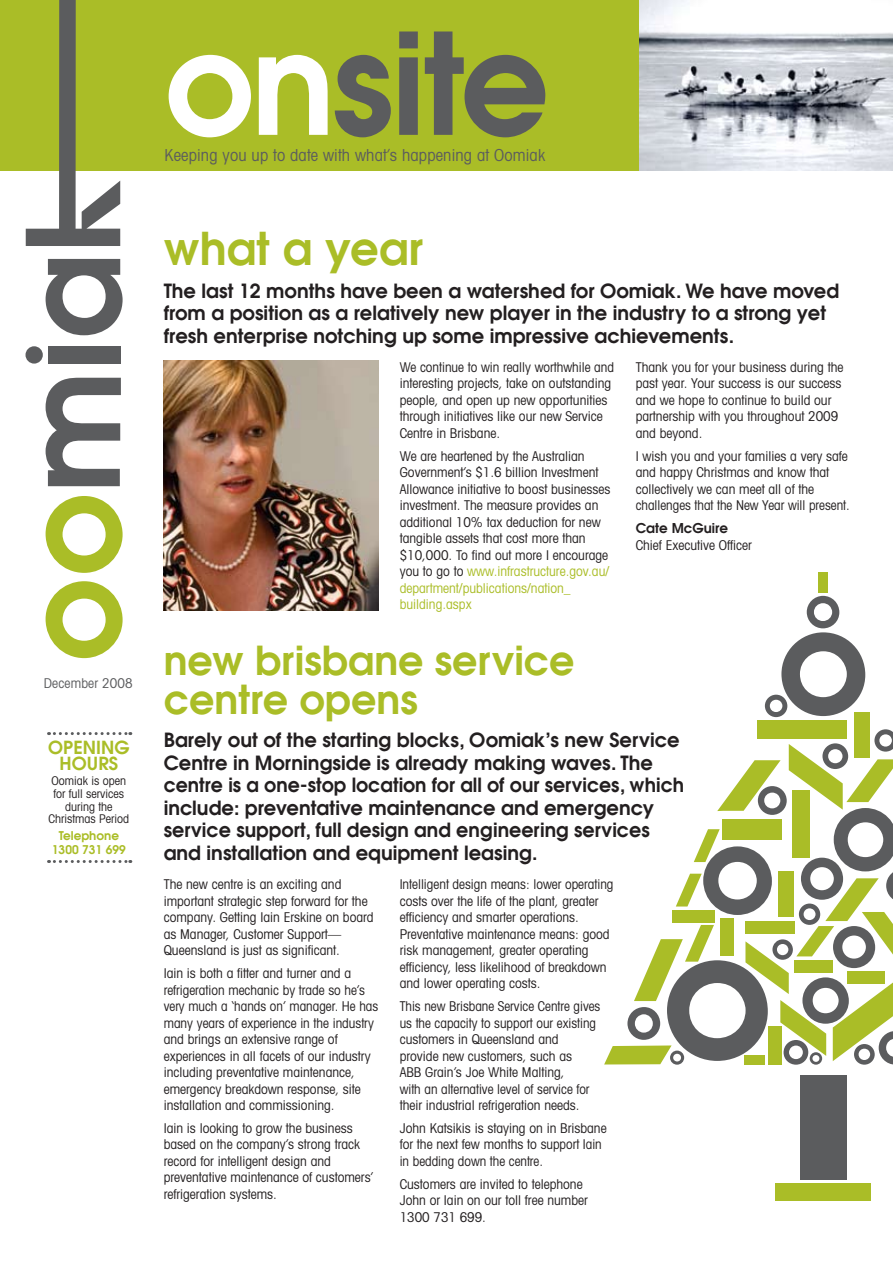
<style>
.page{position:relative;width:893px;height:1263px;background:#fff}
.page>*{position:absolute;margin:0;border:0;box-sizing:border-box;transform-origin:0 0}
.t1{font:600 139.8px "Avant Garde";color:#5b5c5e}
.t2{font:600 45px "Avant Garde";color:#aabd27}
.t3{font:600 39.75px/39px "Avant Garde";color:#aabd27}
.t4{font:600 19.5px/22.5px "Avant Garde";color:#231f20}
.t5{font:600 18px/16.5px "Avant Garde";color:#aabd27;text-align:center}
.t6{font:condensed 16.5px "Avant Garde";letter-spacing:.01em;color:#5b5c5e}
.t7{font:condensed 13.5px/16.5px "Avant Garde";color:#231f20}
.t8{font:condensed 13.5px "Avant Garde";letter-spacing:.01em;color:#5b5c5e}
.t9{font:600 13.5px "Avant Garde";color:#231f20}
.t10{font:condensed 12px/12.8px "Avant Garde";color:#231f20;text-align:center}
.t11{font:600 12px/14.2px "Avant Garde";color:#aabd27;text-align:center}
.s1{color:#fff}
.s2{color:#aabd27}
</style>
<div class="page">
<div style="left:854px;top:712px;width:16px;height:46px;background:#aabd27"></div>
<div style="left:757px;top:721px;width:90px;height:18px;background:#aabd27"></div>
<div style="left:818px;top:572px;width:9px;height:20px;background:#aabd27"></div>
<svg style="left:765px;top:596px;width:100px;height:121px"></svg>
<svg style="left:604px;top:729px;width:289px;height:336px"></svg>
<div style="left:744px;top:1055px;width:21px;height:10px;background:#aabd27"></div>
<div style="left:800px;top:1075px;width:47px;height:104px;background:#5b5c5e"></div>
<div style="left:776px;top:1183px;width:95px;height:18px;background:#aabd27"></div>
<div style="left:0;top:0;width:758px;height:170px;background:#aabd27"></div>
<img style="left:640px;top:0;width:253px;height:170px">
<svg style="left:46px;top:581px;width:77px;height:77px"></svg>
<svg style="left:46px;top:496px;width:77px;height:77px"></svg>
<svg style="left:46px;top:259px;width:77px;height:76px"></svg>
<svg style="left:46px;top:378px;width:75px;height:108px"></svg>
<svg style="left:26px;top:0;width:94px;height:246px"></svg>
<div style="left:26px;top:346px;width:17px;height:18px;background:#5b5c5e;border-radius:50%"></div>
<div style="left:48px;top:346px;width:72px;height:17px;background:#5b5c5e"></div>
<img style="left:164px;top:361px;width:214px;height:250px">
<svg style="left:49px;top:732px;width:82px;height:3px"></svg>
<svg style="left:49px;top:860px;width:82px;height:3px"></svg>
<p class="t8" style="left:44px;top:675px;width:90px">December 2008</p>
<h3 class="t5" style="left:48px;top:738px;width:80px">Opening<br>Hours</h3>
<p class="t10" style="left:49px;top:774px;width:82px">Oomiak is open for full services during the<br>Christmas Period</p>
<p class="t11" style="left:52px;top:828px;width:75px">Telephone<br>1300 731 699</p>
<h1 class="t1" style="left:164px;top:-8px;width:387px"><span class="s1">on</span>site</h1>
<p class="t6" style="left:164px;top:145px;width:382px">Keeping you up to date with what’s happening at Oomiak</p>
<h2 class="t2" style="left:164px;top:219px;width:261px">what a year</h2>
<h3 class="t4" style="left:164px;top:279px;width:677px">The last 12 months have been a watershed for Oomiak. We have moved from a position as a relatively new player in the industry to a strong yet fresh enterprise notching up some impressive achievements.</h3>
<p class="t7" style="left:400px;top:358px;width:216px">We continue to win really worthwhile and interesting projects, take on outstanding people, and open up new opportunities through initiatives like our new Service Centre in Brisbane.</p>
<p class="t7" style="left:400px;top:447px;width:212px">We are heartened by the Australian Government’s $1.6 billion Investment Allowance initiative to boost businesses investment. The measure provides an additional 10% tax deduction for new tangible assets that cost more than $10,000. To find out more I encourage you to go to <span class="s2">www.infrastructure.gov.au/ department/publications/nation_ building.aspx</span></p>
<p class="t7" style="left:636px;top:358px;width:209px">Thank you for your business during the past year. Your success is our success and we hope to continue to build our partnership with you throughout 2009 and beyond.</p>
<p class="t7" style="left:636px;top:447px;width:216px">I wish you and your families a very safe and happy Christmas and know that collectively we can meet all of the challenges that the New Year will present.</p>
<p class="t9" style="left:636px;top:519px;width:94px">Cate McGuire</p>
<p class="t7" style="left:636px;top:536px;width:118px">Chief Executive Officer</p>
<h3 class="t3" style="left:164px;top:640px;width:413px">new brisbane service centre opens</h3>
<p class="t4" style="left:164px;top:728px;width:522px">Barely out of the starting blocks, Oomiak’s new Service Centre in Morningside is already making waves. The centre is a one-stop location for all of our services, which include: preventative maintenance and emergency service support, full design and engineering services and installation and equipment leasing.</p>
<p class="t7" style="left:164px;top:876px;width:211px">The new centre is an exciting and important strategic step forward for the company. Getting Iain Erskine on board as Manager, Customer Support— Queensland is just as significant.</p>
<p class="t7" style="left:164px;top:964px;width:216px">Iain is both a fitter and turner and a refrigeration mechanic by trade so he’s very much a ‘hands on’ manager. He has many years of experience in the industry and brings an extensive range of experiences in all facets of our industry including preventative maintenance, emergency breakdown response, site installation and commissioning.</p>
<p class="t7" style="left:164px;top:1119px;width:211px">Iain is looking to grow the business based on the company’s strong track record for intelligent design and preventative maintenance of customers’ refrigeration systems.</p>
<p class="t7" style="left:400px;top:876px;width:215px">Intelligent design means: lower operating costs over the life of the plant, greater efficiency and smarter operations.<br>Preventative maintenance means: good risk management, greater operating efficiency, less likelihood of breakdown and lower operating costs.</p>
<p class="t7" style="left:400px;top:997px;width:202px">This new Brisbane Service Centre gives us the capacity to support our existing customers in Queensland and provide new customers, such as<br>ABB Grain’s Joe White Malting,<br>with an alternative level of service for their industrial refrigeration needs.</p>
<p class="t7" style="left:400px;top:1119px;width:208px">John Katsikis is staying on in Brisbane for the next few months to support Iain in bedding down the centre.</p>
<p class="t7" style="left:400px;top:1175px;width:190px">Customers are invited to telephone<br>John or Iain on our toll free number<br>1300 731 699.</p>
</div>
